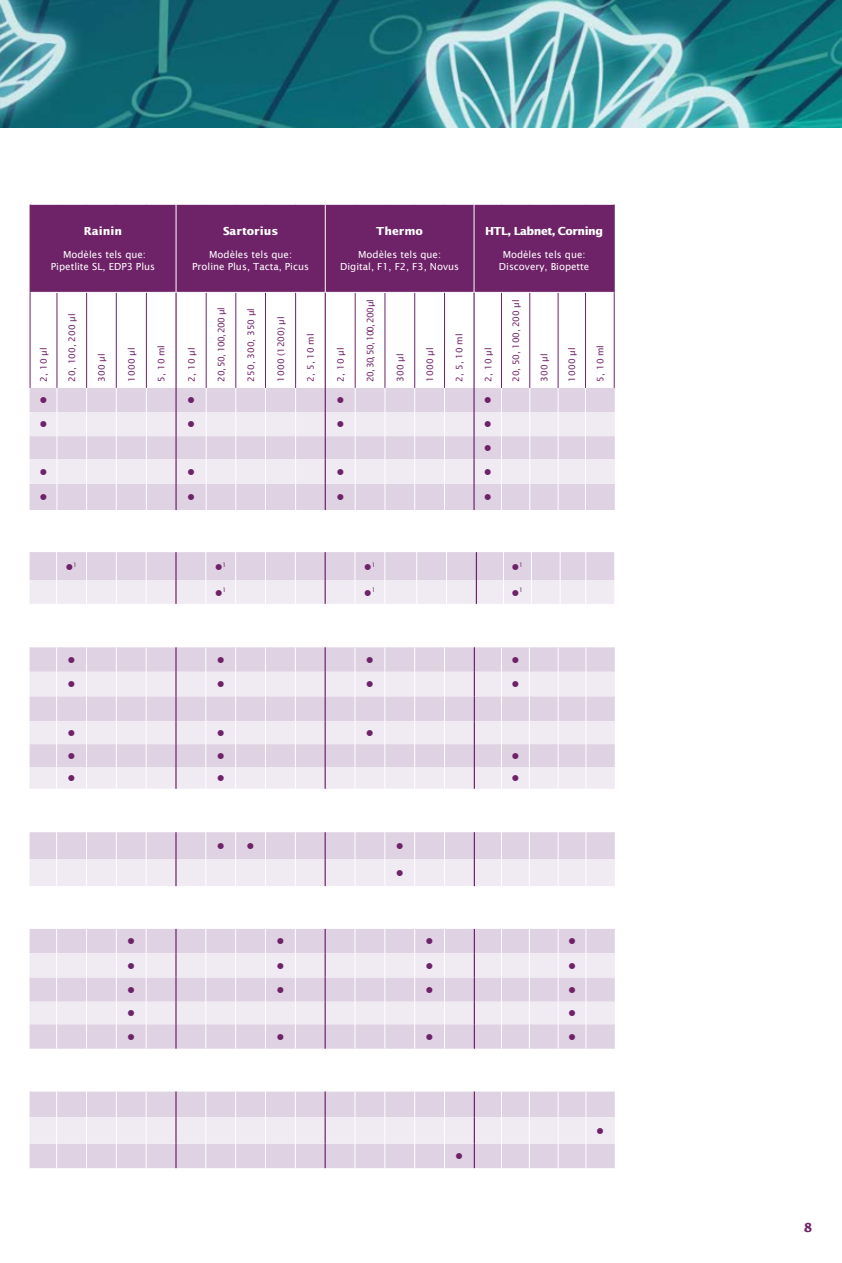
<style>
.page{position:relative;width:842px;height:1263px;background:#fff}
.page>*{position:absolute;margin:0;border:0;box-sizing:border-box;transform-origin:0 0}
.t1{font:700 13.5px "Lucida Sans EFTU";color:#6e2267}
.t2{font:700 12px "Lucida Sans EFTU";color:#fff}
.t3{font:700 12px "Lucida Sans EFTU";letter-spacing:-.04em;color:#fff}
.t4{font:9.75px/11.7px "Lucida Sans";color:#fff;text-align:center}
.t5{font:9px "Lucida Sans";color:#6e2267}
.t6{font:9px "Lucida Sans";letter-spacing:-.1em;color:#6e2267}
.t7{font:9px "Lucida Sans";letter-spacing:-.07em;color:#6e2267}
.t8{font:9px "Lucida Sans";letter-spacing:-.02em;color:#6e2267}
.t9{font:6.15px "Lucida Sans";color:#6e2267}
</style>
<div class="page">
<svg style="left:31px;top:647px;width:583px;height:25px;background:#ded3e3"></svg>
<svg style="left:31px;top:672px;width:583px;height:117px;background:#e8e0ec"></svg>
<svg style="left:56px;top:647px;width:1px;height:142px"></svg>
<svg style="left:86px;top:647px;width:1px;height:142px"></svg>
<svg style="left:116px;top:647px;width:1px;height:142px"></svg>
<svg style="left:146px;top:647px;width:1px;height:142px"></svg>
<svg style="left:206px;top:647px;width:1px;height:142px"></svg>
<svg style="left:235px;top:647px;width:1px;height:142px"></svg>
<svg style="left:265px;top:647px;width:1px;height:142px"></svg>
<svg style="left:355px;top:647px;width:1px;height:142px"></svg>
<svg style="left:385px;top:647px;width:1px;height:142px"></svg>
<svg style="left:414px;top:647px;width:1px;height:142px"></svg>
<svg style="left:444px;top:647px;width:1px;height:142px"></svg>
<svg style="left:586px;top:647px;width:1px;height:142px"></svg>
<svg style="left:501px;top:647px;width:1px;height:142px"></svg>
<svg style="left:529px;top:647px;width:1px;height:142px"></svg>
<svg style="left:558px;top:647px;width:1px;height:142px"></svg>
<svg style="left:295px;top:647px;width:1px;height:142px"></svg>
<hr style="left:175px;top:647px;width:2px;height:25px;background:#6e2267">
<hr style="left:175px;top:672px;width:2px;height:24px;background:#6e2267">
<hr style="left:175px;top:696px;width:2px;height:25px;background:#6e2267">
<hr style="left:175px;top:721px;width:2px;height:23px;background:#6e2267">
<hr style="left:175px;top:744px;width:2px;height:23px;background:#6e2267">
<hr style="left:175px;top:767px;width:2px;height:22px;background:#6e2267">
<svg style="left:325px;top:647px;width:1px;height:142px"></svg>
<svg style="left:474px;top:647px;width:1px;height:142px"></svg>
<svg style="left:30px;top:647px;width:1px;height:142px"></svg>
<svg style="left:614px;top:647px;width:1px;height:142px"></svg>
<img style="left:0;top:0;width:842px;height:128px">
<div style="left:31px;top:205px;width:583px;height:87px;background:#6e2267"></div>
<hr style="left:176px;top:205px;width:1px;height:87px;background:#fff">
<hr style="left:325px;top:205px;width:1px;height:87px;background:#fff">
<hr style="left:474px;top:205px;width:1px;height:87px;background:#fff">
<hr style="left:57px;top:293px;width:1px;height:95px;background:#6e2267">
<hr style="left:86px;top:293px;width:1px;height:95px;background:#6e2267">
<hr style="left:116px;top:293px;width:1px;height:95px;background:#6e2267">
<hr style="left:146px;top:293px;width:1px;height:95px;background:#6e2267">
<hr style="left:206px;top:293px;width:1px;height:95px;background:#6e2267">
<hr style="left:236px;top:293px;width:1px;height:95px;background:#6e2267">
<hr style="left:265px;top:293px;width:1px;height:95px;background:#6e2267">
<hr style="left:295px;top:293px;width:1px;height:95px;background:#6e2267">
<hr style="left:355px;top:293px;width:1px;height:95px;background:#6e2267">
<hr style="left:385px;top:293px;width:1px;height:95px;background:#6e2267">
<hr style="left:414px;top:293px;width:1px;height:95px;background:#6e2267">
<hr style="left:444px;top:293px;width:1px;height:95px;background:#6e2267">
<hr style="left:501px;top:293px;width:1px;height:95px;background:#6e2267">
<hr style="left:529px;top:293px;width:1px;height:95px;background:#6e2267">
<hr style="left:558px;top:293px;width:1px;height:95px;background:#6e2267">
<hr style="left:585px;top:293px;width:1px;height:95px;background:#6e2267">
<hr style="left:30px;top:292px;width:1px;height:96px;background:#6e2267">
<hr style="left:614px;top:292px;width:1px;height:96px;background:#6e2267">
<svg style="left:30px;top:204px;width:27px;height:1px"></svg>
<svg style="left:87px;top:204px;width:29px;height:1px"></svg>
<svg style="left:236px;top:204px;width:29px;height:1px"></svg>
<svg style="left:296px;top:204px;width:29px;height:1px"></svg>
<svg style="left:415px;top:204px;width:29px;height:1px"></svg>
<svg style="left:474px;top:204px;width:140px;height:1px"></svg>
<svg style="left:30px;top:292px;width:27px;height:1px"></svg>
<svg style="left:87px;top:292px;width:29px;height:1px"></svg>
<svg style="left:236px;top:292px;width:29px;height:1px"></svg>
<svg style="left:296px;top:292px;width:29px;height:1px"></svg>
<svg style="left:415px;top:292px;width:29px;height:1px"></svg>
<svg style="left:474px;top:292px;width:140px;height:1px"></svg>
<hr style="left:30px;top:205px;width:1px;height:87px;background:#6e2267">
<hr style="left:614px;top:205px;width:1px;height:87px;background:#6e2267">
<hr style="left:175px;top:293px;width:2px;height:95px;background:#6e2267">
<hr style="left:325px;top:293px;width:1px;height:95px;background:#6e2267">
<hr style="left:473px;top:293px;width:2px;height:95px;background:#6e2267">
<svg style="left:30px;top:552px;width:584px;height:52px;background:#e6dcea"></svg>
<svg style="left:30px;top:1091px;width:585px;height:77px;background:#e4dae8"></svg>
<svg style="left:69px;top:657px;width:6px;height:6px"></svg>
<svg style="left:218px;top:657px;width:6px;height:6px"></svg>
<svg style="left:367px;top:657px;width:6px;height:6px"></svg>
<svg style="left:512px;top:657px;width:6px;height:6px"></svg>
<svg style="left:69px;top:681px;width:6px;height:6px"></svg>
<svg style="left:218px;top:681px;width:6px;height:6px"></svg>
<svg style="left:367px;top:681px;width:6px;height:6px"></svg>
<svg style="left:512px;top:681px;width:6px;height:6px"></svg>
<svg style="left:69px;top:730px;width:6px;height:6px"></svg>
<svg style="left:218px;top:730px;width:6px;height:6px"></svg>
<svg style="left:367px;top:730px;width:6px;height:6px"></svg>
<svg style="left:69px;top:753px;width:6px;height:6px"></svg>
<svg style="left:218px;top:753px;width:6px;height:6px"></svg>
<svg style="left:512px;top:753px;width:6px;height:6px"></svg>
<svg style="left:69px;top:775px;width:6px;height:6px"></svg>
<svg style="left:218px;top:775px;width:6px;height:6px"></svg>
<svg style="left:512px;top:775px;width:6px;height:6px"></svg>
<svg style="left:30px;top:832px;width:585px;height:54px;background:#e7ddea"></svg>
<svg style="left:30px;top:929px;width:585px;height:120px;background:#e5dbe9"></svg>
<svg style="left:30px;top:388px;width:585px;height:122px;background:#e5dbe9"></svg>
<p class="t2" style="left:84px;top:225px;width:40px">Rainin</p>
<p class="t4" style="left:51px;top:249px;width:106px">Modèles tels que:<br>Pipetlite SL, EDP3 Plus</p>
<p class="t2" style="left:223px;top:225px;width:57px">Sartorius</p>
<p class="t4" style="left:192px;top:249px;width:118px">Modèles tels que:<br>Proline Plus, Tacta, Picus</p>
<p class="t5" style="left:39px;top:382px;width:35px;rotate:-90deg">2, 10 µl</p>
<p class="t5" style="left:67px;top:382px;width:69px;rotate:-90deg">20, 100, 200 µl</p>
<p class="t5" style="left:97px;top:382px;width:30px;rotate:-90deg">300 µl</p>
<p class="t5" style="left:126px;top:382px;width:35px;rotate:-90deg">1000 µl</p>
<p class="t5" style="left:156px;top:382px;width:38px;rotate:-90deg">5, 10 ml</p>
<p class="t5" style="left:186px;top:382px;width:35px;rotate:-90deg">2, 10 µl</p>
<p class="t7" style="left:216px;top:382px;width:76px;rotate:-90deg">20, 50, 100, 200 µl</p>
<p class="t5" style="left:246px;top:382px;width:75px;rotate:-90deg">250, 300, 350 µl</p>
<p class="t5" style="left:276px;top:382px;width:67px;rotate:-90deg">1000 (1200) µl</p>
<p class="t5" style="left:305px;top:382px;width:49px;rotate:-90deg">2, 5, 10 ml</p>
<p class="t2" style="left:376px;top:225px;width:48px">Thermo</p>
<p class="t4" style="left:340px;top:249px;width:120px">Modèles tels que:<br>Digital, F1, F2, F3, Novus</p>
<p class="t5" style="left:335px;top:382px;width:35px;rotate:-90deg">2, 10 µl</p>
<p class="t6" style="left:365px;top:382px;width:84px;rotate:-90deg">20, 30, 50, 100, 200 µl</p>
<p class="t5" style="left:395px;top:382px;width:30px;rotate:-90deg">300 µl</p>
<p class="t5" style="left:425px;top:382px;width:35px;rotate:-90deg">1000 µl</p>
<p class="t5" style="left:454px;top:382px;width:49px;rotate:-90deg">2, 5, 10 ml</p>
<p class="t3" style="left:485px;top:225px;width:120px">HTL, Labnet, Corning</p>
<p class="t4" style="left:499px;top:249px;width:92px">Modèles tels que:<br>Discovery, Biopette</p>
<p class="t5" style="left:483px;top:382px;width:35px;rotate:-90deg">2, 10 µl</p>
<p class="t8" style="left:511px;top:382px;width:83px;rotate:-90deg">20, 50, 100, 200 µl</p>
<p class="t5" style="left:539px;top:382px;width:30px;rotate:-90deg">300 µl</p>
<p class="t5" style="left:567px;top:382px;width:35px;rotate:-90deg">1000 µl</p>
<p class="t5" style="left:595px;top:382px;width:38px;rotate:-90deg">5, 10 ml</p>
<p class="t9" style="left:73px;top:561px;width:5px">1</p>
<p class="t9" style="left:222px;top:561px;width:5px">1</p>
<p class="t9" style="left:372px;top:561px;width:5px">1</p>
<p class="t9" style="left:519px;top:561px;width:5px">1</p>
<p class="t9" style="left:222px;top:587px;width:5px">1</p>
<p class="t9" style="left:372px;top:587px;width:5px">1</p>
<p class="t9" style="left:519px;top:587px;width:5px">1</p>
<h1 class="t1" style="left:804px;top:1220px;width:10px">8</h1>
</div>
